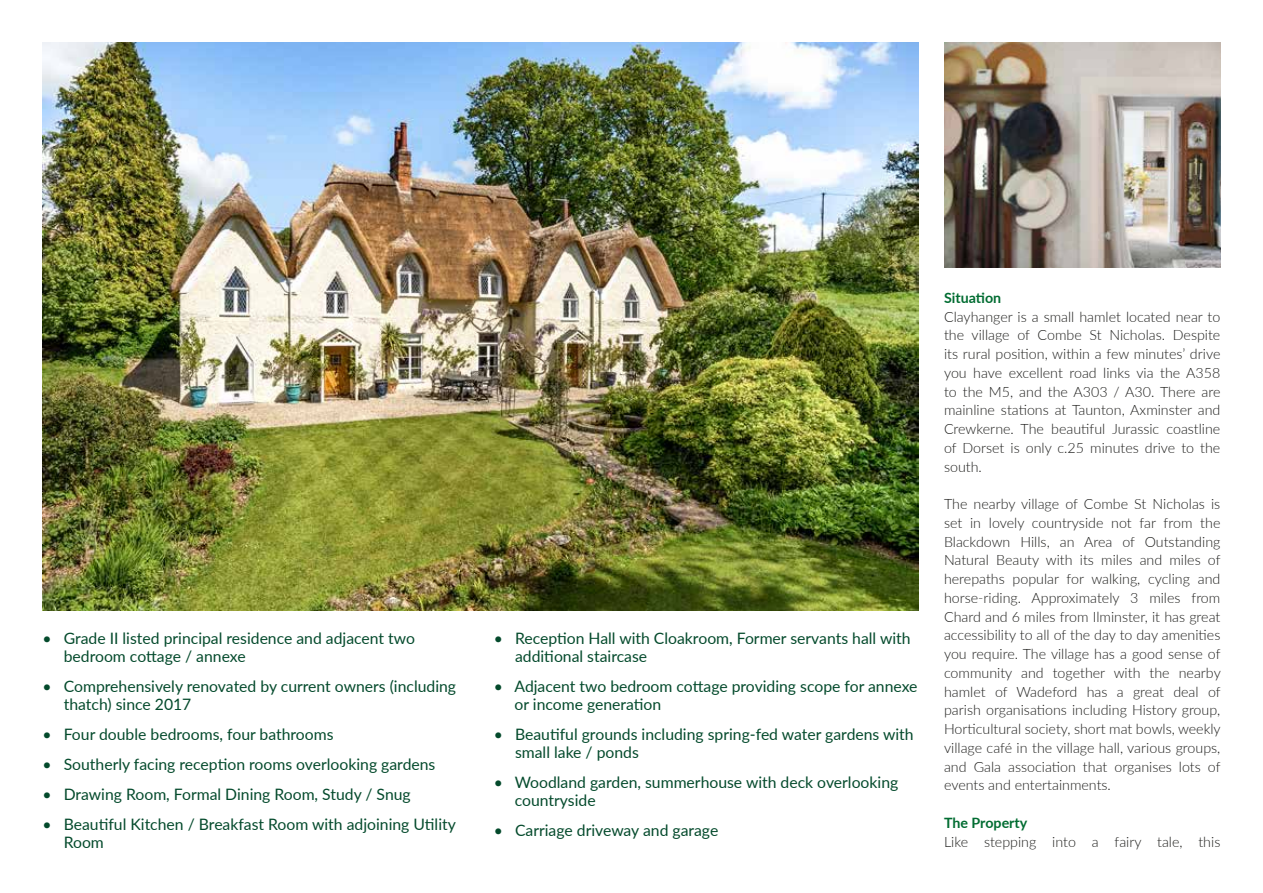
<style>
.page{position:relative;width:1263px;height:893px;background:#fff}
.page>*{position:absolute;margin:0;border:0;box-sizing:border-box;transform-origin:0 0}
.t1{font:15.75px/18px "Lato";color:#044a2c}
.t2{font:300 14.25px/18.8px "Lato";color:#1e1e1c;text-align:justify}
.t3{font:700 14.25px "Lato";color:#006c31}
</style>
<div class="page">
<img style="left:43px;top:43px;width:875px;height:567px">
<img style="left:944px;top:43px;width:276px;height:225px">
<p class="t1" style="left:64px;top:629px;width:353px;text-indent:-21px">• Grade II listed principal residence and adjacent two bedroom cottage / annexe</p>
<p class="t1" style="left:64px;top:677px;width:394px;text-indent:-21px">• Comprehensively renovated by current owners (including thatch) since 2017</p>
<p class="t1" style="left:43px;top:725px;width:293px">• Four double bedrooms, four bathrooms</p>
<p class="t1" style="left:43px;top:755px;width:394px">• Southerly facing reception rooms overlooking gardens</p>
<p class="t1" style="left:43px;top:785px;width:370px">• Drawing Room, Formal Dining Room, Study / Snug</p>
<p class="t1" style="left:64px;top:815px;width:394px;text-indent:-21px">• Beautiful Kitchen / Breakfast Room with adjoining Utility<br>Room</p>
<p class="t1" style="left:515px;top:629px;width:397px;text-indent:-21px">• Reception Hall with Cloakroom, Former servants hall with additional staircase</p>
<p class="t1" style="left:514px;top:677px;width:405px;text-indent:-21px">• Adjacent two bedroom cottage providing scope for annexe or income generation</p>
<p class="t1" style="left:515px;top:725px;width:400px;text-indent:-21px">• Beautiful grounds including spring‐fed water gardens with small lake / ponds</p>
<p class="t1" style="left:515px;top:773px;width:385px;text-indent:-21px">• Woodland garden, summerhouse with deck overlooking countryside</p>
<p class="t1" style="left:494px;top:821px;width:226px">• Carriage driveway and garage</p>
<p class="t3" style="left:944px;top:287px;width:59px">Situation</p>
<p class="t2" style="left:944px;top:306px;width:278px">Clayhanger is a small hamlet located near to the village of Combe St Nicholas. Despite its rural position, within a few minutes’ drive you have excellent road links via the A358 to the M5, and the A303 / A30. There are mainline stations at Taunton, Axminster and Crewkerne. The beautiful Jurassic coastline of Dorset is only c.25 minutes drive to the south.</p>
<p class="t2" style="left:944px;top:494px;width:278px">The nearby village of Combe St Nicholas is set in lovely countryside not far from the Blackdown Hills, an Area of Outstanding Natural Beauty with its miles and miles of herepaths popular for walking, cycling and horse‐riding. Approximately 3 miles from Chard and 6 miles from Ilminster, it has great accessibility to all of the day to day amenities you require. The village has a good sense of community and together with the nearby hamlet of Wadeford has a great deal of parish organisations including History group, Horticultural society, short mat bowls, weekly village café in the village hall, various groups, and Gala association that organises lots of events and entertainments.</p>
<p class="t3" style="left:944px;top:812px;width:85px">The Property</p>
<p class="t2" style="left:944px;top:832px;width:278px">Like stepping into a fairy tale, this</p>
</div>
